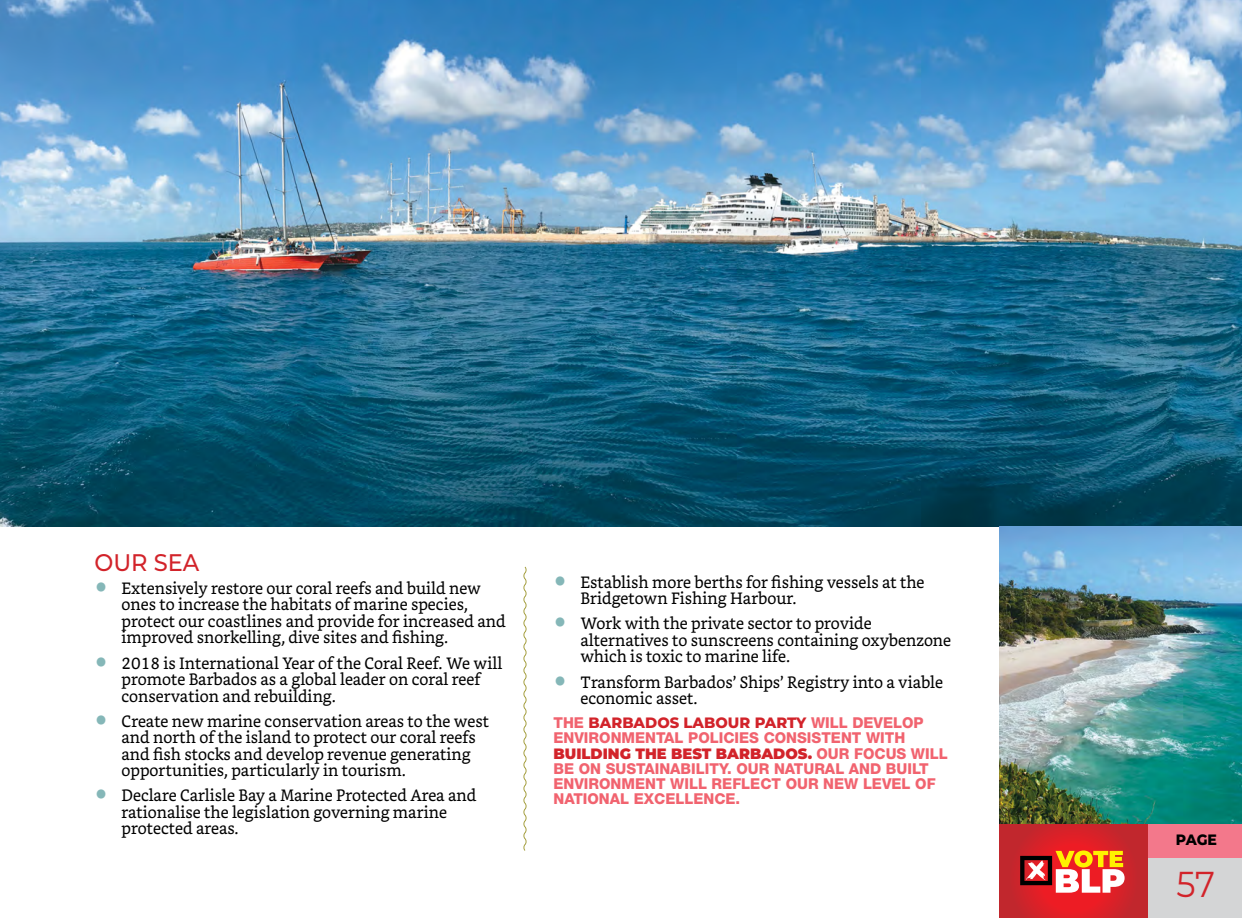
<style>
.page{position:relative;width:1242px;height:918px;background:#fff}
.page>*{position:absolute;margin:0;border:0;box-sizing:border-box;transform-origin:0 0}
.t1{font:36px "Montserrat";color:#d2232a;scale:.94 1}
.BODY_SUBHEAD{font:500 24px "Montserrat";color:#d2232a;scale:.94 1}
.t2{font:16.5px/16.5px "Bookerly";color:#000;scale:.94 1}
.BODY_SUB_SUB{font:800 15px/15px "Helvetica Neue LT Std";color:#f1636f}
.t3{font:800 15px "Montserrat";color:#000;scale:.94 1}
.s1{font-family:"Rockwell Std";font-weight:800;font-size:28.5px;color:#85b7b8}
.s2{font-family:"Montserrat";color:#d2232a}
.s3{font-family:"Montserrat";font-weight:900;color:#d2232a}
</style>
<div class="page">
<div style="left:1148px;top:824px;width:94px;height:36px;background:#f3788b"></div>
<div style="left:1148px;top:858px;width:94px;height:60px;background:#d4d5d6"></div>
<svg style="left:999px;top:824px;width:149px;height:94px;background:#d0232a"></svg>
<svg style="left:1020px;top:851px;width:105px;height:42px"></svg>
<svg style="left:523px;top:566px;width:4px;height:285px"></svg>
<img style="left:0;top:0;width:1242px;height:526px">
<img style="left:999px;top:526px;width:243px;height:297px">
<p class="BODY_SUBHEAD" style="left:94px;top:545px;width:113px">OUR SEA</p>
<p class="t2" style="left:122px;top:580px;width:410px;text-indent:-27px"><span class="s1">•</span> Extensively restore our coral reefs and build new ones to increase the habitats of marine species, protect our coastlines and provide for increased and improved snorkelling, dive sites and fishing.</p>
<p class="t2" style="left:122px;top:655px;width:407px;text-indent:-27px"><span class="s1">•</span> 2018 is International Year of the Coral Reef. We will promote Barbados as a global leader on coral reef conservation and rebuilding.</p>
<p class="t2" style="left:122px;top:713px;width:392px;text-indent:-27px"><span class="s1">•</span> Create new marine conservation areas to the west and north of the island to protect our coral reefs and fish stocks and develop revenue generating opportunities, particularly in tourism.</p>
<p class="t2" style="left:122px;top:787px;width:379px;text-indent:-27px"><span class="s1">•</span> Declare Carlisle Bay a Marine Protected Area and rationalise the legislation governing marine protected areas.</p>
<p class="t2" style="left:580px;top:574px;width:368px;text-indent:-27px"><span class="s1">•</span> Establish more berths for fishing vessels at the<br>Bridgetown Fishing Harbour.</p>
<p class="t2" style="left:580px;top:615px;width:396px;text-indent:-27px"><span class="s1">•</span> Work with the private sector to provide alternatives to sunscreens containing oxybenzone which is toxic to marine life.</p>
<p class="t2" style="left:580px;top:674px;width:387px;text-indent:-27px"><span class="s1">•</span> Transform Barbados’ Ships’ Registry into a viable economic asset.</p>
<p class="BODY_SUB_SUB" style="left:554px;top:715px;width:372px">THE <span class="s2">BARBADOS LABOUR PARTY</span> WILL DEVELOP<br>ENVIRONMENTAL POLICIES CONSISTENT WITH</p>
<p class="BODY_SUB_SUB" style="left:553px;top:746px;width:396px"><span class="s3">BUILDING THE BEST BARBADOS.</span> OUR FOCUS WILL BE ON SUSTAINABILITY. OUR NATURAL AND BUILT ENVIRONMENT WILL REFLECT OUR NEW LEVEL OF NATIONAL EXCELLENCE.</p>
<p class="t3" style="left:1176px;top:828px;width:45px">PAGE</p>
<h1 class="t1" style="left:1176px;top:859px;width:43px">57</h1>
</div>
